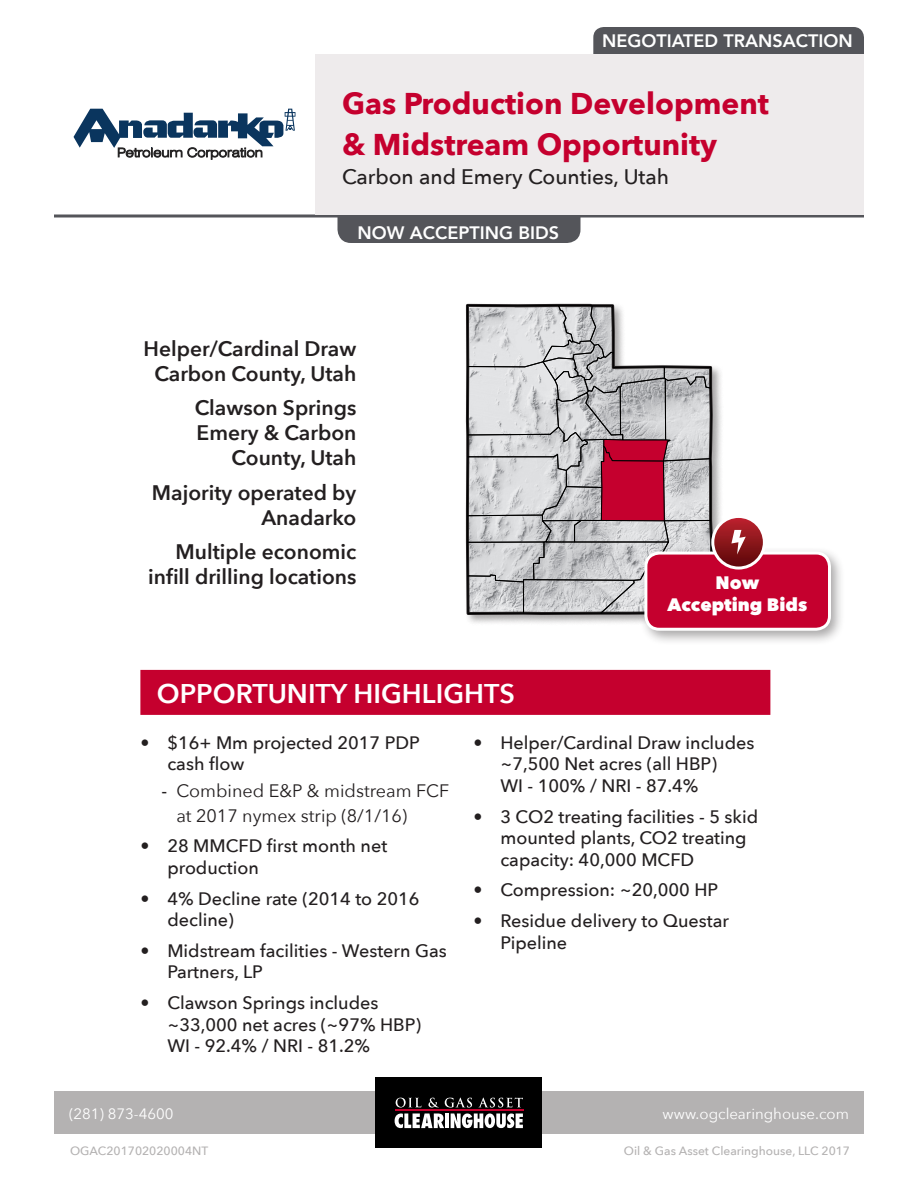
<style>
.page{position:relative;width:918px;height:1188px;background:#fff}
.page>*{position:absolute;margin:0;border:0;box-sizing:border-box;transform-origin:0 0}
.Header_24{font:700 30px "Avenir Next";color:#c5002e}
.Basic_Front__bullets{font:600 27px "Avenir Next";color:#fff}
.County_info{font:600 21px/25.2px "Avenir Next";color:#231f20;text-align:right}
.Basic_14_medium{font:500 21px "Avenir Next";color:#231f20}
.t1{font:500 18px/21.6px "Avenir Next";color:#231f20}
.t2{font:18px/25.2px "Avenir Next";color:#231f20}
.t3{font:800 18px "Avenir";color:#fff}
.t4{font:800 18px/21.6px "Avenir Next";color:#fff;text-align:center}
.Footer_Style{font:15px "Avenir Next";color:#fff}
.t5{font:500 12px "Avenir Next";color:#b4b2b2}
.s1{font-weight:500}
</style>
<div class="page">
<div style="left:464px;top:302px;width:260px;height:324px;background:#231f20;opacity:.4"></div>
<svg style="left:464px;top:302px;width:251px;height:315px"></svg>
<svg style="left:467px;top:305px;width:245px;height:309px;background:#c1b5ba"></svg>
<div style="left:54px;top:1092px;width:810px;height:42px;background:#b4b2b2"></div>
<svg style="left:54px;top:214px;width:810px;height:4px;background:#87878b"></svg>
<div style="left:315px;top:54px;width:549px;height:160px;background:#eeebec"></div>
<svg style="left:74px;top:109px;width:221px;height:50px"></svg>
<div style="left:593px;top:27px;width:271px;height:27px;background:#54555a"></div>
<div style="left:140px;top:670px;width:630px;height:45px;background:#c5002e"></div>
<div style="left:376px;top:1078px;width:166px;height:70px;background:#000"></div>
<svg style="left:395px;top:1098px;width:128px;height:30px"></svg>
<div style="left:338px;top:217px;width:242px;height:26px;background:#54555a"></div>
<div style="left:639px;top:546px;width:207px;height:99px;background:#231f20;opacity:.4"></div>
<div style="left:646px;top:553px;width:184px;height:76px;background:#c5002e;border-radius:14px"></div>
<div style="left:644px;top:552px;width:187px;height:79px;border:3px solid #fff;border-radius:14px"></div>
<svg style="left:713px;top:516px;width:51px;height:52px;background:#952a2f"></svg>
<div style="left:711px;top:515px;width:55px;height:55px;border:3px solid #fff;border-radius:50%"></div>
<svg style="left:731px;top:530px;width:15px;height:25px"></svg>
<p class="t3" style="left:602px;top:27px;width:252px">NEGOTIATED TRANSACTION</p>
<p class="Header_24" style="left:342px;top:78px;width:428px">Gas Production Development</p>
<p class="Header_24" style="left:342px;top:118px;width:377px">&amp; Midstream Opportunity</p>
<p class="Basic_14_medium" style="left:342px;top:159px;width:329px">Carbon and Emery Counties, Utah</p>
<p class="t3" style="left:357px;top:219px;width:203px">NOW ACCEPTING BIDS</p>
<p class="County_info" style="left:144px;top:335px;width:214px;text-align:center">Helper/Cardinal Draw<br>Carbon County, Utah</p>
<p class="County_info" style="left:195px;top:395px;width:163px">Clawson Springs<br>Emery &amp; Carbon<br>County, Utah</p>
<p class="County_info" style="left:152px;top:479px;width:206px">Majority operated by<br>Anadarko</p>
<p class="County_info" style="left:148px;top:539px;width:210px">Multiple economic infill drilling locations</p>
<p class="Basic_Front__bullets" style="left:157px;top:670px;width:360px">OPPORTUNITY HIGHLIGHTS</p>
<p class="t4" style="left:668px;top:572px;width:141px">Now<br>Accepting Bids</p>
<p class="t1" style="left:167px;top:731px;width:254px;text-indent:-27px">• $16+ Mm projected 2017 PDP cash flow</p>
<p class="t2" style="left:176px;top:777px;width:274px;text-indent:-15px"><span class="s1">-</span> Combined E&amp;P &amp; midstream FCF at 2017 nymex strip (8/1/16)</p>
<p class="t1" style="left:167px;top:835px;width:221px;text-indent:-27px">• 28 MMCFD first month net production</p>
<p class="t1" style="left:167px;top:887px;width:254px;text-indent:-27px">• 4% Decline rate (2014 to 2016 decline)</p>
<p class="t1" style="left:167px;top:939px;width:281px;text-indent:-27px">• Midstream facilities - Western Gas<br>Partners, LP</p>
<p class="t1" style="left:167px;top:991px;width:255px;text-indent:-27px">• Clawson Springs includes ~33,000 net acres (~97% HBP)<br>WI - 92.4% / NRI - 81.2%</p>
<p class="t1" style="left:500px;top:731px;width:256px;text-indent:-27px">• Helper/Cardinal Draw includes ~7,500 Net acres (all HBP)<br>WI - 100% / NRI - 87.4%</p>
<p class="t1" style="left:500px;top:805px;width:259px;text-indent:-27px">• 3 CO2 treating facilities - 5 skid mounted plants, CO2 treating capacity: 40,000 MCFD</p>
<p class="t1" style="left:473px;top:879px;width:246px">• Compression: ~20,000 HP</p>
<p class="t1" style="left:500px;top:909px;width:230px;text-indent:-27px">• Residue delivery to Questar<br>Pipeline</p>
<p class="Footer_Style" style="left:69px;top:1101px;width:106px">(281) 873-4600</p>
<p class="Footer_Style" style="left:663px;top:1101px;width:188px">www.ogclearinghouse.com</p>
<p class="t5" style="left:70px;top:1141px;width:140px">OGAC201702020004NT</p>
<p class="t5" style="left:624px;top:1141px;width:228px">Oil &amp; Gas Asset Clearinghouse, LLC 2017</p>
</div>
